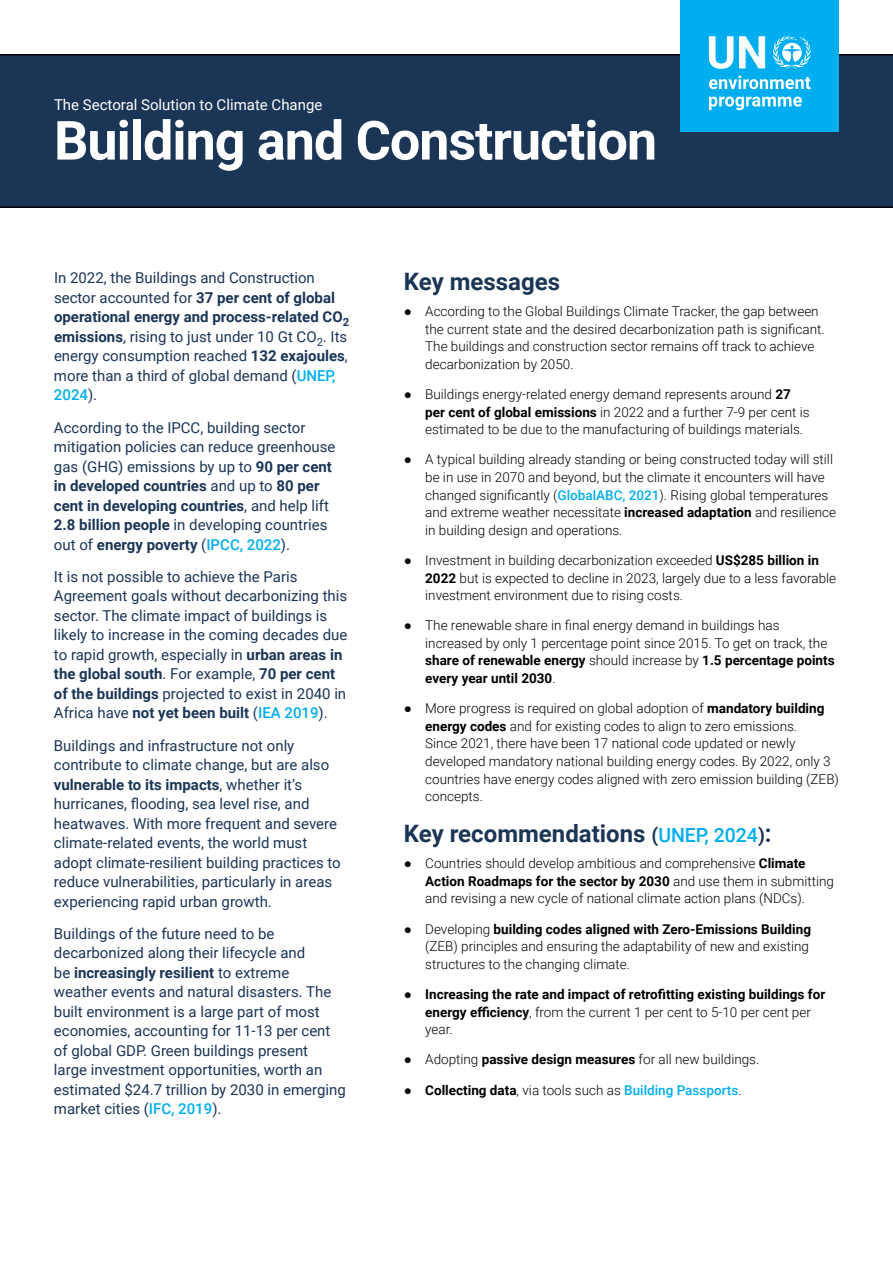
<style>
.page{position:relative;width:893px;height:1263px;background:#fff}
.page>*{position:absolute;margin:0;border:0;box-sizing:border-box;transform-origin:0 0}
.t1{font:700 54px "Roboto";letter-spacing:-.02em;color:#fff}
.t2{font:700 24px "Roboto";color:#1b3556}
.t3{font:15px/19.5px "Roboto";color:#1b3556}
.t4{font:15px "Roboto";color:#fff}
.t5{font:300 13.5px/17.5px "Roboto";color:#000}
.t6{font:700 13.5px/17.5px "Roboto";color:#000}
.t7{font:500 13.5px "Roboto";color:#00aeef}
.s1{font-weight:700}
.s2{font-weight:500;color:#00aeef}
.s3{font-family:"Arial";font-weight:400}
.s4{font-size:19.5px}
.s5{font-weight:500;font-size:19.5px;color:#00aeef}
.s6{font-weight:300}
.s7{font-family:"Arial";font-weight:400;color:#000}
.s8{font-weight:700;color:#000}
.s9{font-weight:300;color:#000}
</style>
<div class="page">
<div style="left:0;top:54px;width:893px;height:154px;background:#1b3556"></div>
<div style="left:680px;top:0;width:159px;height:131px;background:#00aeef"></div>
<svg style="left:773px;top:36px;width:38px;height:33px"></svg>
<svg style="left:709px;top:36px;width:24px;height:33px"></svg>
<svg style="left:739px;top:36px;width:26px;height:32px"></svg>
<svg style="left:709px;top:75px;width:101px;height:14px"></svg>
<svg style="left:709px;top:97px;width:93px;height:13px"></svg>
<p class="t4" style="left:54px;top:95px;width:270px">The Sectoral Solution to Climate Change</p>
<h1 class="t1" style="left:54px;top:103px;width:605px">Building and Construction</h1>
<p class="t3" style="left:54px;top:268px;width:297px">In 2022, the Buildings and Construction sector accounted for <span class="s1">37 per cent of global operational energy and process-related CO</span><sub>2 </sub><span class="s1">emissions</span>, rising to just under 10 Gt CO<sub>2</sub>. Its energy consumption reached <span class="s1">132 exajoules</span>, more than a third of global demand (<span class="s2">UNEP, 2024</span>).</p>
<p class="t3" style="left:54px;top:417px;width:283px">According to the IPCC, building sector mitigation policies can reduce greenhouse gas (GHG) emissions by up to <span class="s1">90 per cent in developed countries</span> and up to <span class="s1">80 per cent in developing countries</span>, and help lift <span class="s1">2.8 billion people</span> in developing countries out of <span class="s1">energy poverty</span> (<span class="s2">IPCC, 2022</span>).</p>
<p class="t3" style="left:54px;top:566px;width:295px">It is not possible to achieve the Paris Agreement goals without decarbonizing this sector. The climate impact of buildings is likely to increase in the coming decades due to rapid growth, especially in <span class="s1">urban areas in the global south</span>. For example, <span class="s1">70 per cent of the buildings</span> projected to exist in 2040 in Africa have <span class="s1">not yet been built</span> (<span class="s2">IEA 2019</span>).</p>
<p class="t3" style="left:54px;top:735px;width:288px">Buildings and infrastructure not only contribute to climate change, but are also <span class="s1">vulnerable to its impacts</span>, whether it’s hurricanes, flooding, sea level rise, and heatwaves. With more frequent and severe climate-related events, the world must adopt climate-resilient building practices to reduce vulnerabilities, particularly in areas experiencing rapid urban growth.</p>
<p class="t3" style="left:54px;top:923px;width:293px">Buildings of the future need to be decarbonized along their lifecycle and<br>be <span class="s1">increasingly resilient</span> to extreme weather events and natural disasters. The built environment is a large part of most economies, accounting for 11-13 per cent of global GDP. Green buildings present<br>large investment opportunities, worth an estimated $24.7 trillion by 2030 in emerging market cities (<span class="s2">IFC, 2019</span>).</p>
<h2 class="t2" style="left:404px;top:265px;width:158px">Key messages</h2>
<p class="t5" style="left:425px;top:302px;width:401px;text-indent:-21px"><span class="s3">●</span> According to the Global Buildings Climate Tracker, the gap between the current state and the desired decarbonization path is significant.<br>The buildings and construction sector remains off track to achieve decarbonization by 2050.</p>
<p class="t5" style="left:425px;top:385px;width:386px;text-indent:-21px"><span class="s3">●</span> Buildings energy-related energy demand represents around <span class="s1">27 per cent of global emissions</span> in 2022 and a further 7-9 per cent is estimated to be due to the manufacturing of buildings materials.</p>
<p class="t5" style="left:425px;top:450px;width:412px;text-indent:-21px"><span class="s3">●</span> A typical building already standing or being constructed today will still be in use in 2070 and beyond, but the climate it encounters will have changed significantly (<span class="s2">GlobalABC, 2021</span>). Rising global temperatures and extreme weather necessitate <span class="s1">increased adaptation</span> and resilience in building design and operations.</p>
<p class="t5" style="left:425px;top:551px;width:412px;text-indent:-21px"><span class="s3">●</span> Investment in building decarbonization exceeded <span class="s1">US$285 billion in<br>2022</span> but is expected to decline in 2023, largely due to a less favorable investment environment due to rising costs.</p>
<p class="t5" style="left:425px;top:616px;width:411px;text-indent:-21px"><span class="s3">●</span> The renewable share in final energy demand in buildings has increased by only 1 percentage point since 2015. To get on track, the <span class="s1">share of renewable energy</span> should increase by <span class="s1">1.5 percentage points every year until 2030</span>.</p>
<p class="t5" style="left:425px;top:699px;width:415px;text-indent:-21px"><span class="s3">●</span> More progress is required on global adoption of <span class="s1">mandatory building energy codes</span> and for existing codes to align to zero emissions.<br>Since 2021, there have been 17 national code updated or newly developed mandatory national building energy codes. By 2022, only 3 countries have energy codes aligned with zero emission building (ZEB) concepts.</p>
<h2 class="t2" style="left:404px;top:817px;width:369px">Key recommendations <span class="s4">(</span><span class="s5">UNEP, 2024</span><span class="s4">)</span>:</h2>
<p class="t5" style="left:425px;top:854px;width:410px;text-indent:-21px"><span class="s3">●</span> Countries should develop ambitious and comprehensive <span class="s1">Climate<br>Action Roadmaps for the sector by 2030</span> and use them in submitting and revising a new cycle of national climate action plans (NDCs).</p>
<p class="t5" style="left:425px;top:919px;width:387px;text-indent:-21px"><span class="s3">●</span> Developing <span class="s1">building codes aligned with Zero-Emissions Building </span>(ZEB) principles and ensuring the adaptability of new and existing structures to the changing climate.</p>
<p class="t6" style="left:425px;top:985px;width:402px;text-indent:-21px"><span class="s3">●</span> Increasing the rate and impact of retrofitting existing buildings for energy efficiency<span class="s6">, from the current 1 per cent to 5-10 per cent per year.</span></p>
<p class="t5" style="left:404px;top:1050px;width:357px"><span class="s3">●</span> Adopting <span class="s1">passive design measures</span> for all new buildings.</p>
<p class="t7" style="left:404px;top:1080px;width:339px"><span class="s7">●</span> <span class="s8">Collecting data</span><span class="s9">, via tools such as</span> Building Passports<span class="s9">.</span></p>
</div>
